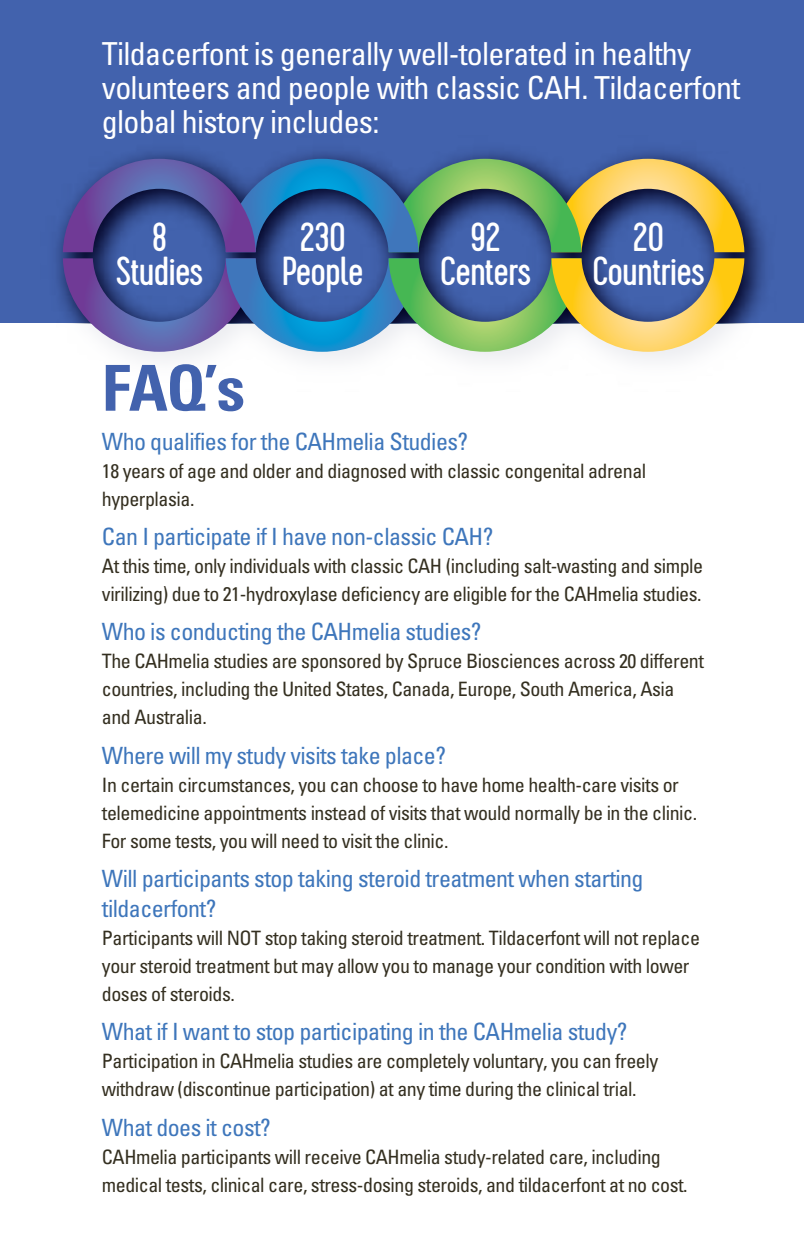
<style>
.page{position:relative;width:804px;height:1239px;background:#fff}
.page>*{position:absolute;margin:0;border:0;box-sizing:border-box;transform-origin:0 0}
.t1{font:700 condensed 63.4px "Univers";color:#4262ad}
.t2{font:40.6px/34px "Cervo";letter-spacing:-.025em;color:#fff;text-align:center}
.t3{font:condensed 31.6px/34px "Univers";letter-spacing:-.025em;color:#fff}
.t4{font:condensed 23.8px/30px "Univers";letter-spacing:-.025em;color:#3e76bb}
.t5{font:condensed 19.8px/28px "Univers";letter-spacing:-.025em;color:#342f20}
</style>
<div class="page">
<div style="left:0;top:0;width:803px;height:322px;background:#4262ad"></div>
<img style="left:40px;top:151px;width:742px;height:209px">
<svg style="left:63px;top:258px;width:681px;height:94px"></svg>
<svg style="left:63px;top:159px;width:681px;height:93px"></svg>
<h3 class="t3" style="left:102px;top:36px;width:640px">Tildacerfont is generally well-tolerated in healthy volunteers and people with classic CAH. Tildacerfont global history includes:</h3>
<h2 class="t2" style="left:116px;top:221px;width:88px">8<br>Studies</h2>
<h2 class="t2" style="left:282px;top:221px;width:83px">230<br>People</h2>
<h2 class="t2" style="left:440px;top:221px;width:92px">92<br>Centers</h2>
<h2 class="t2" style="left:592px;top:221px;width:114px">20<br>Countries</h2>
<h1 class="t1" style="left:102px;top:349px;width:145px">FAQ’s</h1>
<p class="t4" style="left:102px;top:426px;width:368px">Who qualifies for the CAHmelia Studies?</p>
<p class="t5" style="left:102px;top:456px;width:546px">18 years of age and older and diagnosed with classic congenital adrenal hyperplasia.</p>
<p class="t4" style="left:102px;top:521px;width:393px">Can I participate if I have non-classic CAH?</p>
<p class="t5" style="left:102px;top:552px;width:602px">At this time, only individuals with classic CAH (including salt-wasting and simple virilizing) due to 21-hydroxylase deficiency are eligible for the CAHmelia studies.</p>
<p class="t4" style="left:102px;top:616px;width:381px">Who is conducting the CAHmelia studies?</p>
<p class="t5" style="left:102px;top:647px;width:603px">The CAHmelia studies are sponsored by Spruce Biosciences across 20 different countries, including the United States, Canada, Europe, South America, Asia and Australia.</p>
<p class="t4" style="left:102px;top:740px;width:345px">Where will my study visits take place?</p>
<p class="t5" style="left:102px;top:770px;width:596px">In certain circumstances, you can choose to have home health-care visits or telemedicine appointments instead of visits that would normally be in the clinic.<br>For some tests, you will need to visit the clinic.</p>
<p class="t4" style="left:102px;top:863px;width:543px">Will participants stop taking steroid treatment when starting tildacerfont?</p>
<p class="t5" style="left:102px;top:923px;width:599px">Participants will NOT stop taking steroid treatment. Tildacerfont will not replace your steroid treatment but may allow you to manage your condition with lower doses of steroids.</p>
<p class="t4" style="left:102px;top:1016px;width:527px">What if I want to stop participating in the CAHmelia study?</p>
<p class="t5" style="left:102px;top:1047px;width:557px">Participation in CAHmelia studies are completely voluntary, you can freely withdraw (discontinue participation) at any time during the clinical trial.</p>
<p class="t4" style="left:102px;top:1111px;width:170px">What does it cost?</p>
<p class="t5" style="left:102px;top:1142px;width:587px">CAHmelia participants will receive CAHmelia study-related care, including medical tests, clinical care, stress-dosing steroids, and tildacerfont at no cost.</p>
</div>
